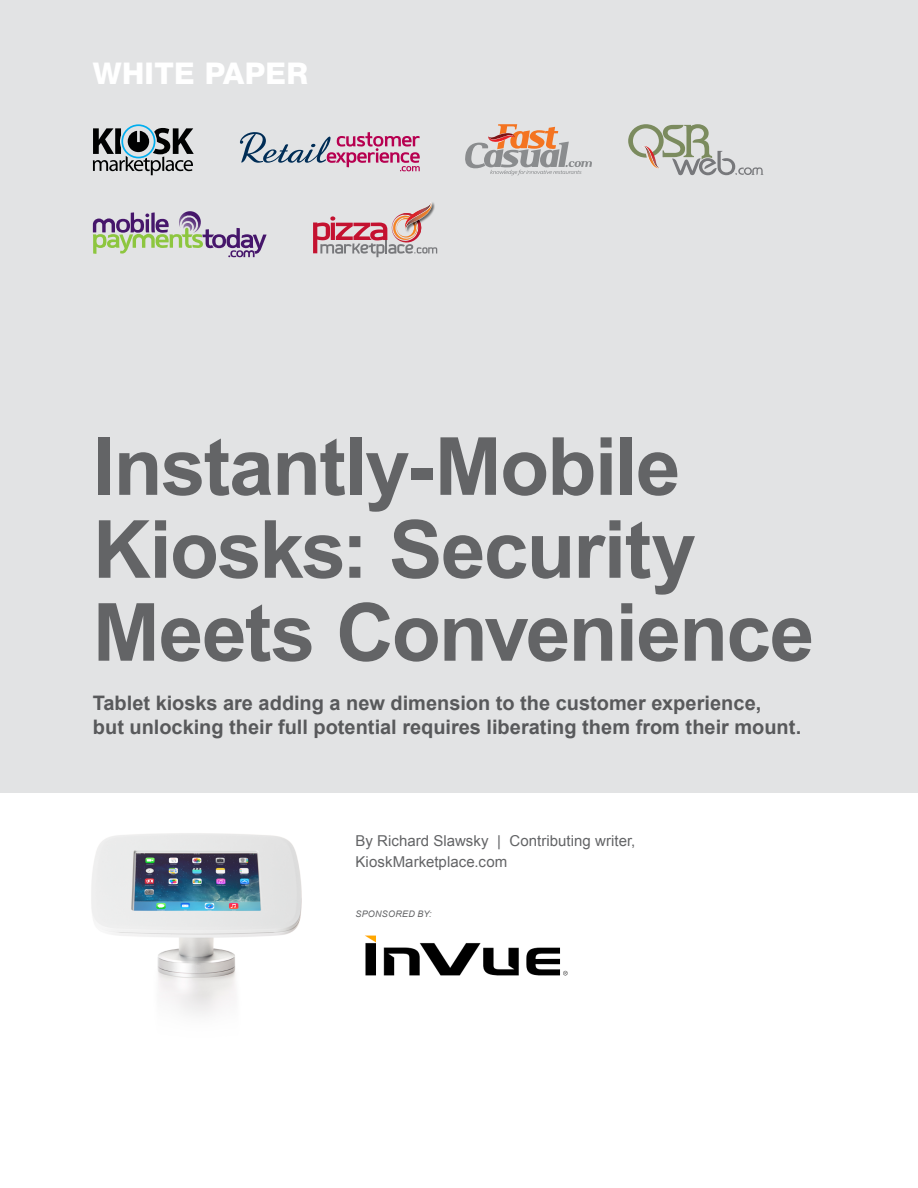
<style>
.page{position:relative;width:918px;height:1188px;background:#fff}
.page>*{position:absolute;margin:0;border:0;box-sizing:border-box;transform-origin:0 0}
.t1{font:700 80.25px/82.9px "Arial";letter-spacing:-.02em;color:#636466}
.t2{font:800 30px "Helvetica Neue LT Std";letter-spacing:.01em;color:#fff}
.t3{font:700 19.95px/24px "Arial";color:#58595b}
.t4{font:15px/21px "Arial";letter-spacing:.005em;color:#636466}
.t5{font:italic 9px "Arial";letter-spacing:.03em;color:#636466}
</style>
<div class="page">
<div style="left:0;top:0;width:918px;height:793px;background:#e2e3e4"></div>
<svg style="left:240px;top:132px;width:180px;height:39px"></svg>
<img style="left:91px;top:833px;width:211px;height:182px">
<svg style="left:93px;top:124px;width:101px;height:51px"></svg>
<svg style="left:465px;top:124px;width:127px;height:51px"></svg>
<svg style="left:628px;top:124px;width:135px;height:51px"></svg>
<svg style="left:313px;top:202px;width:124px;height:55px"></svg>
<svg style="left:93px;top:211px;width:174px;height:46px"></svg>
<img style="left:365px;top:935px;width:203px;height:41px">
<h2 class="t2" style="left:93px;top:55px;width:217px">WHITE PAPER</h2>
<h1 class="t1" style="left:93px;top:428px;width:723px">Instantly-Mobile<br>Kiosks: Security<br>Meets Convenience</h1>
<p class="t3" style="left:93px;top:692px;width:710px">Tablet kiosks are adding a new dimension to the customer experience,<br>but unlocking their full potential requires liberating them from their mount.</p>
<p class="t4" style="left:355px;top:831px;width:281px">By Richard Slawsky | Contributing writer,<br>KioskMarketplace.com</p>
<p class="t5" style="left:355px;top:908px;width:78px">SPONSORED BY:</p>
</div>
